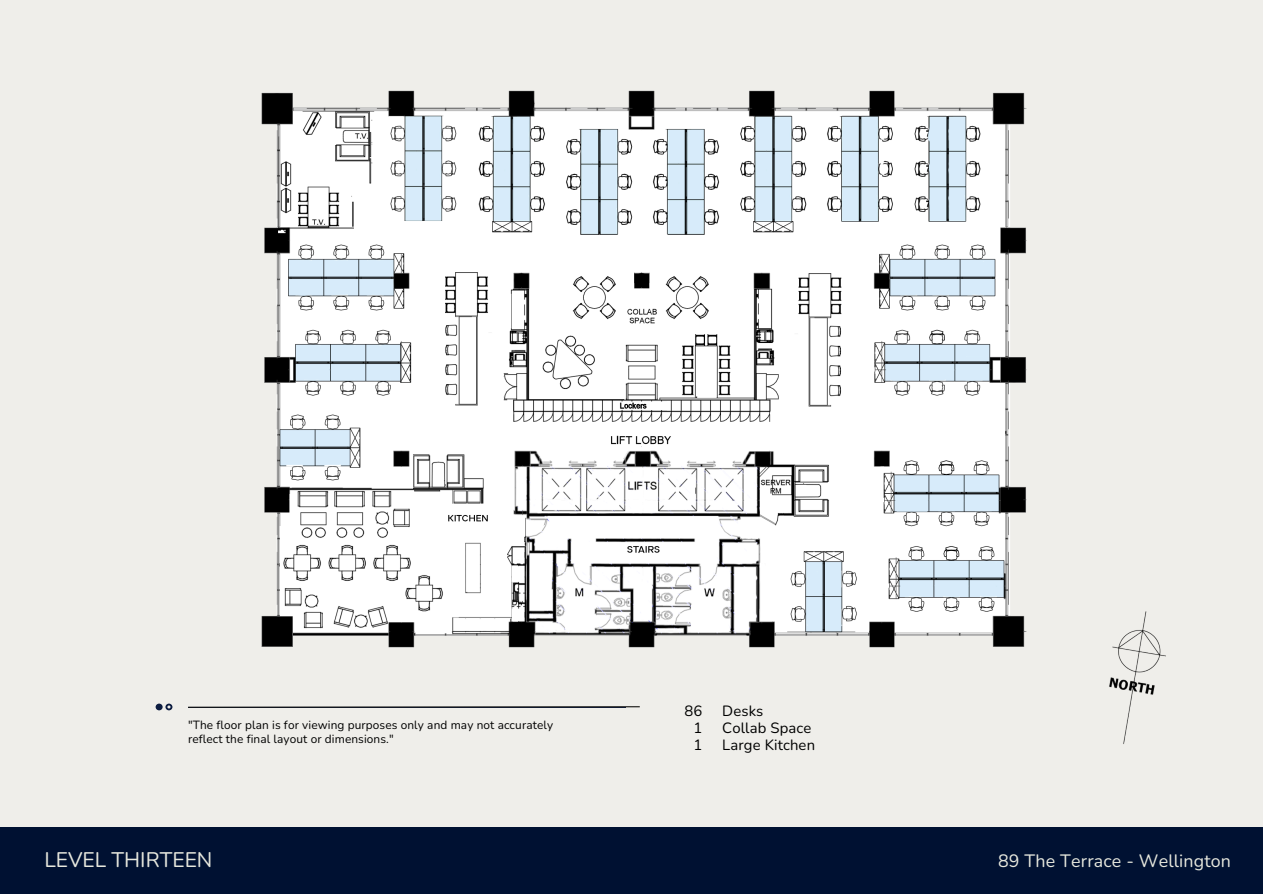
<style>
.page{position:relative;width:1263px;height:894px;background:#fff}
.page>*{position:absolute;margin:0;border:0;box-sizing:border-box;transform-origin:0 0}
.t1{font:21px "Nunito";color:#e7e8de}
.t2{font:17.85px "Nunito";letter-spacing:.01em;color:#e7e8de}
.t3{font:14.85px/16.8px "Nunito";letter-spacing:.01em;color:#000}
.t4{font:11.85px/13.8px "Nunito";letter-spacing:.01em;color:#000}
</style>
<div class="page">
<div style="left:0;top:0;width:1263px;height:893px;background:#efeeea"></div>
<svg style="left:165px;top:703px;width:7px;height:7px"></svg>
<div style="left:156px;top:703px;width:7px;height:7px;background:#0d1d41;border-radius:50%"></div>
<div style="left:0;top:826px;width:1263px;height:67px;background:#001132"></div>
<img style="left:1109px;top:611px;width:57px;height:133px">
<svg style="left:188px;top:706px;width:452px;height:2px"></svg>
<img style="left:261px;top:90px;width:766px;height:558px">
<p class="t4" style="left:188px;top:718px;width:366px">"The floor plan is for viewing purposes only and may not accurately reflect the final layout or dimensions."</p>
<h1 class="t3" style="left:693px;top:702px;width:10px;text-align:justify;text-indent:-9px">86<br>1<br>1</h1>
<p class="t3" style="left:722px;top:702px;width:94px">Desks<br>Collab Space<br>Large Kitchen</p>
<h3 class="t1" style="left:44px;top:845px;width:170px">LEVEL THIRTEEN</h3>
<h3 class="t2" style="left:998px;top:848px;width:235px">89 The Terrace - Wellington</h3>
</div>
